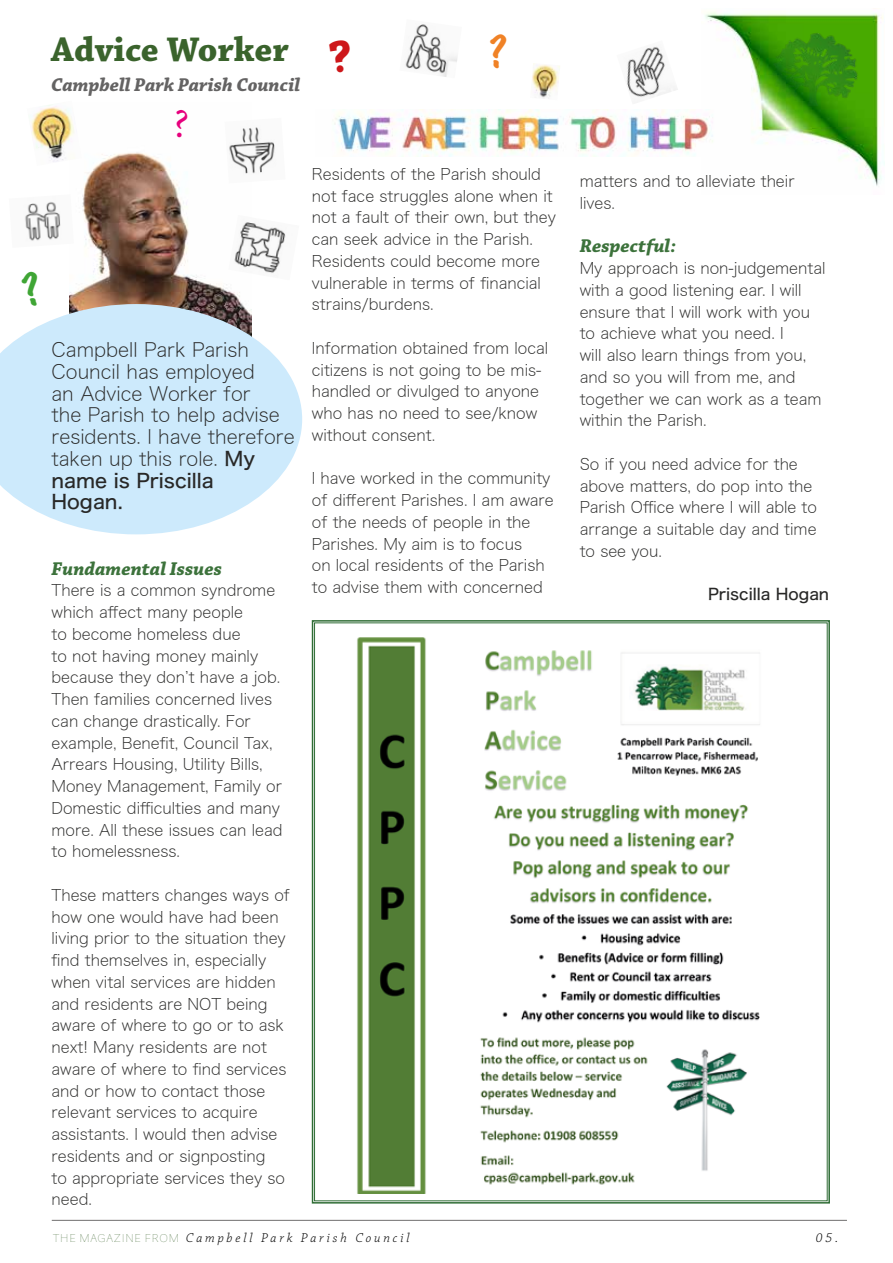
<style>
.page{position:relative;width:893px;height:1263px;background:#fff}
.page>*{position:absolute;margin:0;border:0;box-sizing:border-box;transform-origin:0 0}
.t1{font:700 36px "Chaparral Pro";color:#3a632c}
.t2{font:19.5px/21.8px "Hiragino Sans W1";color:#282827}
.t3{font:italic 700 19.5px "Chaparral Pro";color:#3c723b}
.t4{font:italic 700 19.5px "Chaparral Pro";color:#646363}
.t5{font:19.5px/21.8px "Hiragino Sans W5";color:#282827}
.t6{font:15.75px/21.8px "Hiragino Sans W1";color:#282827}
.t7{font:15.75px "Hiragino Sans W5";color:#282827}
.t8{font:italic 300 13.5px "Chaparral Pro";letter-spacing:.21em;color:#000}
.s1{font-family:"Hiragino Sans W5"}
.s2{font-family:"Hiragino Sans W0";font-weight:400;font-style:normal;font-size:10.5px;color:#3a632c}
</style>
<div class="page">
<hr style="left:52px;top:1220px;width:795px;height:1px;background:#706f6f">
<img style="left:705px;top:12px;width:179px;height:174px">
<img style="left:767px;top:31px;width:99px;height:81px">
<img style="left:69px;top:152px;width:174px;height:152px">
<svg style="left:0;top:304px;width:302px;height:230px;fill:#cdeafc"></svg>
<img style="left:225px;top:127px;width:50px;height:56px">
<img style="left:25px;top:194px;width:49px;height:54px">
<img style="left:228px;top:215px;width:58px;height:65px">
<img style="left:31px;top:105px;width:51px;height:61px">
<img style="left:405px;top:24px;width:52px;height:53px">
<img style="left:626px;top:46px;width:52px;height:52px">
<img style="left:532px;top:63px;width:28px;height:36px">
<svg style="left:311px;top:620px;width:519px;height:584px"></svg>
<img style="left:472px;top:632px;width:314px;height:558px">
<img style="left:353px;top:636px;width:79px;height:558px">
<img style="left:334px;top:109px;width:390px;height:48px">
<svg style="left:20px;top:304px;width:21px;height:3px"></svg>
<h1 class="t1" style="left:51px;top:28px;width:239px">Advice Worker</h1>
<p class="t4" style="left:51px;top:73px;width:251px">Campbell Park Parish Council</p>
<p class="t2" style="left:52px;top:337px;width:245px">Campbell Park Parish<br>Council has employed<br>an Advice Worker for<br>the Parish to help advise residents. I have therefore taken up this role. <span class="s1">My</span></p>
<p class="t5" style="left:52px;top:468px;width:164px">name is Priscilla<br>Hogan.</p>
<p class="t3" style="left:52px;top:557px;width:172px">Fundamental Issues</p>
<p class="t6" style="left:52px;top:578px;width:232px">There is a common syndrome which affect many people<br>to become homeless due<br>to not having money mainly because they don’t have a job.<br>Then families concerned lives can change drastically. For example, Benefit, Council Tax,<br>Arrears Housing, Utility Bills,<br>Money Management, Family or<br>Domestic difficulties and many more. All these issues can lead to homelessness.</p>
<p class="t6" style="left:52px;top:883px;width:240px">These matters changes ways of how one would have had been living prior to the situation they find themselves in, especially when vital services are hidden and residents are NOT being aware of where to go or to ask next! Many residents are not aware of where to find services and or how to contact those relevant services to acquire assistants. I would then advise residents and or signposting<br>to appropriate services they so need.</p>
<p class="t6" style="left:312px;top:162px;width:246px">Residents of the Parish should not face struggles alone when it not a fault of their own, but they can seek advice in the Parish.<br>Residents could become more vulnerable in terms of financial strains/burdens.</p>
<p class="t6" style="left:312px;top:336px;width:238px">Information obtained from local citizens is not going to be mis&shy;handled or divulged to anyone who has no need to see/know without consent.</p>
<p class="t6" style="left:312px;top:466px;width:243px">I have worked in the community of different Parishes. I am aware of the needs of people in the<br>Parishes. My aim is to focus<br>on local residents of the Parish to advise them with concerned</p>
<p class="t6" style="left:580px;top:169px;width:216px">matters and to alleviate their lives.</p>
<p class="t3" style="left:580px;top:235px;width:98px">Respectful:</p>
<p class="t6" style="left:580px;top:256px;width:247px">My approach is non-judgemental with a good listening ear. I will ensure that I will work with you to achieve what you need. I<br>will also learn things from you, and so you will from me, and together we can work as a team within the Parish.</p>
<p class="t6" style="left:580px;top:452px;width:239px">So if you need advice for the above matters, do pop into the<br>Parish Office where I will able to arrange a suitable day and time to see you.</p>
<p class="t7" style="left:708px;top:580px;width:123px">Priscilla Hogan</p>
<p class="t8" style="left:53px;top:1230px;width:358px"><span class="s2">THE MAGAZINE FROM</span> Campbell Park Parish Council</p>
<p class="t8" style="left:816px;top:1230px;width:24px">05.</p>
</div>
